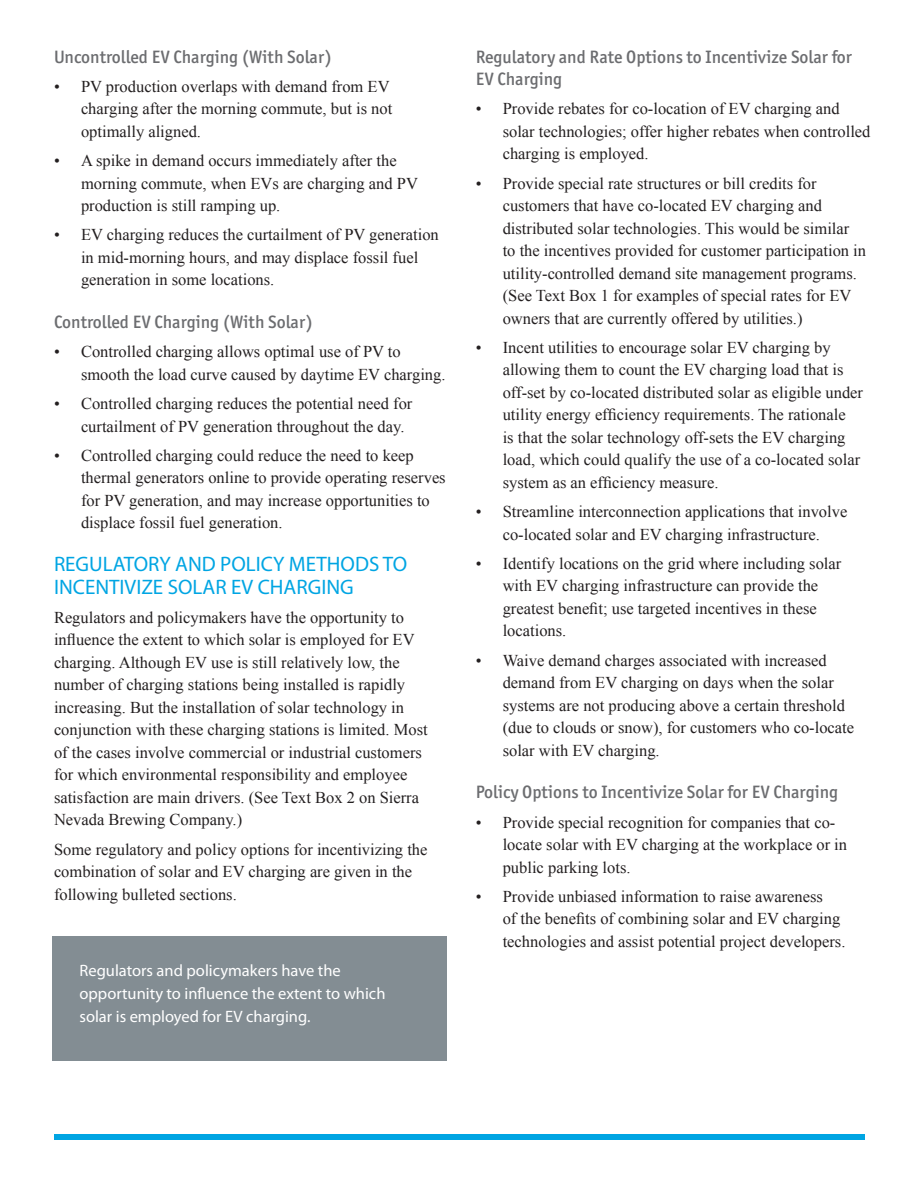
<style>
.page{position:relative;width:918px;height:1188px;background:#fff}
.page>*{position:absolute;margin:0;border:0;box-sizing:border-box;transform-origin:0 0}
.blue_headers{font:21px/22.5px "Myriad Pro";color:#00a5e3}
.blue_headers-2{font:500 18px/22.5px "Officina Sans ITC Std";color:#6c6d70}
.body{font:16.5px/22.5px "Times New Roman";color:#231f20}
.back_page_inset{font:16.5px/23.2px "Myriad Pro";color:#fff}
</style>
<div class="page">
<div style="left:54px;top:1134px;width:810px;height:6px;background:#00a5e3"></div>
<div style="left:52px;top:937px;width:395px;height:124px;background:#838d93"></div>
<p class="blue_headers-2" style="left:54px;top:45px;width:280px">Uncontrolled EV Charging (With Solar)</p>
<p class="body" style="left:81px;top:75px;width:313px;text-indent:-27px">• PV production overlaps with demand from EV charging after the morning commute, but is not optimally aligned.</p>
<p class="body" style="left:81px;top:149px;width:338px;text-indent:-27px">• A spike in demand occurs immediately after the morning commute, when EVs are charging and PV production is still ramping up.</p>
<p class="body" style="left:81px;top:223px;width:359px;text-indent:-27px">• EV charging reduces the curtailment of PV generation in mid-morning hours, and may displace fossil fuel generation in some locations.</p>
<p class="blue_headers-2" style="left:54px;top:311px;width:261px">Controlled EV Charging (With Solar)</p>
<p class="body" style="left:81px;top:340px;width:366px;text-indent:-27px">• Controlled charging allows optimal use of PV to smooth the load curve caused by daytime EV charging.</p>
<p class="body" style="left:81px;top:392px;width:333px;text-indent:-27px">• Controlled charging reduces the potential need for curtailment of PV generation throughout the day.</p>
<p class="body" style="left:81px;top:444px;width:366px;text-indent:-27px">• Controlled charging could reduce the need to keep thermal generators online to provide operating reserves for PV generation, and may increase opportunities to displace fossil fuel generation.</p>
<p class="blue_headers" style="left:54px;top:552px;width:355px">REGULATORY AND POLICY METHODS TO<br>INCENTIVIZE SOLAR EV CHARGING</p>
<p class="body" style="left:54px;top:606px;width:375px">Regulators and policymakers have the opportunity to influence the extent to which solar is employed for EV charging. Although EV use is still relatively low, the number of charging stations being installed is rapidly increasing. But the installation of solar technology in conjunction with these charging stations is limited. Most of the cases involve commercial or industrial customers for which environmental responsibility and employee satisfaction are main drivers. (See Text Box 2 on Sierra Nevada Brewing Company.)</p>
<p class="body" style="left:54px;top:838px;width:375px">Some regulatory and policy options for incentivizing the combination of solar and EV charging are given in the following bulleted sections.</p>
<p class="back_page_inset" style="left:80px;top:958px;width:308px">Regulators and policymakers have the opportunity to influence the extent to which solar is employed for EV charging.</p>
<p class="blue_headers-2" style="left:476px;top:45px;width:378px">Regulatory and Rate Options to Incentivize Solar for<br>EV Charging</p>
<p class="body" style="left:503px;top:97px;width:369px;text-indent:-27px">• Provide rebates for co-location of EV charging and solar technologies; offer higher rebates when controlled charging is employed.</p>
<p class="body" style="left:503px;top:172px;width:365px;text-indent:-27px">• Provide special rate structures or bill credits for customers that have co-located EV charging and distributed solar technologies. This would be similar to the incentives provided for customer participation in utility-controlled demand site management programs. (See Text Box 1 for examples of special rates for EV owners that are currently offered by utilities.)</p>
<p class="body" style="left:503px;top:336px;width:362px;text-indent:-27px">• Incent utilities to encourage solar EV charging by allowing them to count the EV charging load that is off-set by co-located distributed solar as eligible under utility energy efficiency requirements. The rationale<br>is that the solar technology off-sets the EV charging load, which could qualify the use of a co-located solar system as an efficiency measure.</p>
<p class="body" style="left:476px;top:500px;width:373px;text-align:center">• Streamline interconnection applications that involve co-located solar and EV charging infrastructure.</p>
<p class="body" style="left:503px;top:552px;width:340px;text-indent:-27px">• Identify locations on the grid where including solar with EV charging infrastructure can provide the greatest benefit; use targeted incentives in these locations.</p>
<p class="body" style="left:503px;top:649px;width:353px;text-indent:-27px">• Waive demand charges associated with increased demand from EV charging on days when the solar systems are not producing above a certain threshold (due to clouds or snow), for customers who co-locate solar with EV charging.</p>
<p class="blue_headers-2" style="left:476px;top:781px;width:364px">Policy Options to Incentivize Solar for EV Charging</p>
<p class="body" style="left:503px;top:811px;width:346px;text-indent:-27px">• Provide special recognition for companies that co&shy;locate solar with EV charging at the workplace or in public parking lots.</p>
<p class="body" style="left:503px;top:885px;width:344px;text-indent:-27px">• Provide unbiased information to raise awareness<br>of the benefits of combining solar and EV charging technologies and assist potential project developers.</p>
</div>
